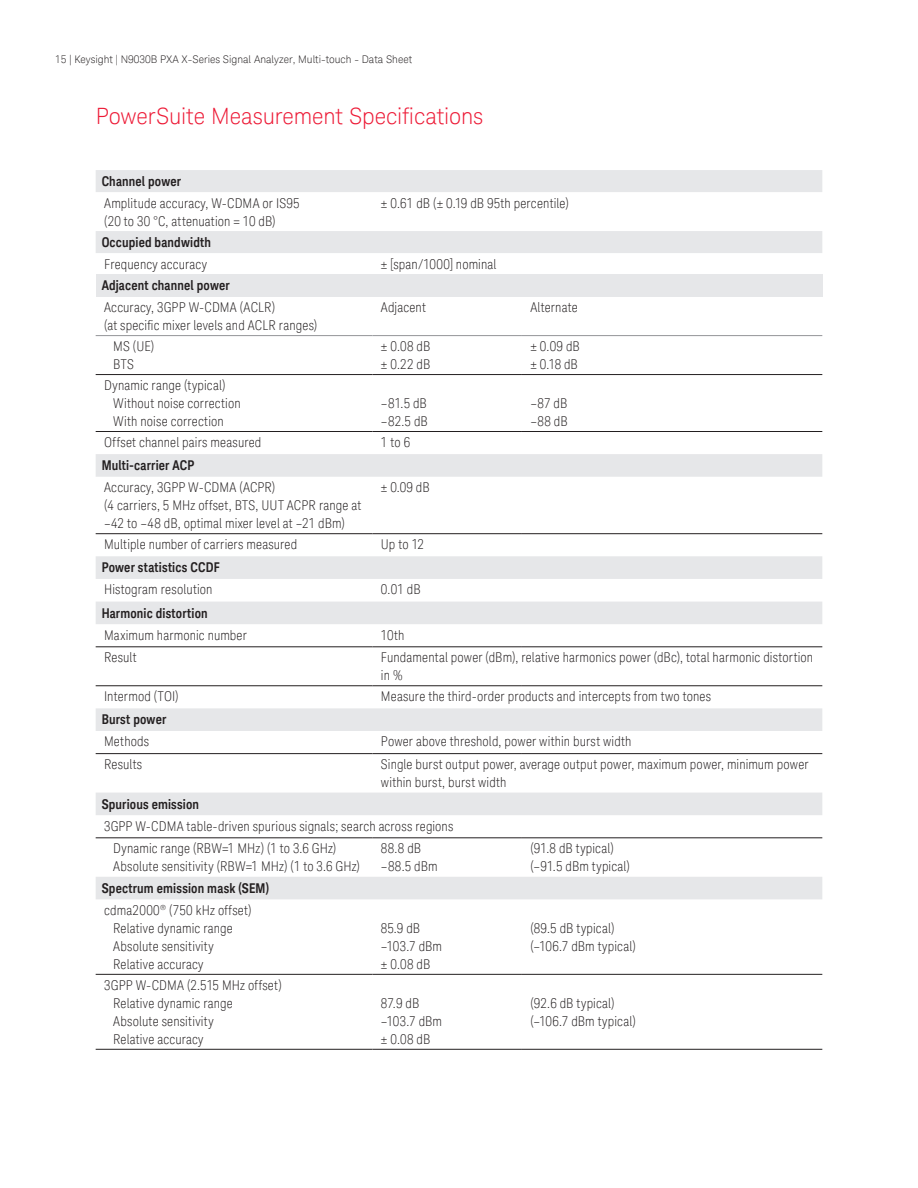
<style>
.page{position:relative;width:918px;height:1188px;background:#fff}
.page>*{position:absolute;margin:0;border:0;box-sizing:border-box;transform-origin:0 0}
.K_Heading_1{font:300 22.5px "Keysight Sans";letter-spacing:-.005em;color:#ed1a36}
.K_Table_Text{font:300 condensed 13.5px/18px "Keysight Sans";letter-spacing:.01em;color:#231f20}
.K_Table_Heading_1{font:700 13.5px "Keysight Sans Condensed";letter-spacing:.01em;color:#231f20}
.t1{font:300 10.5px "Keysight Sans";color:#231f20}
</style>
<div class="page">
<svg style="left:96px;top:170px;width:726px;height:729px"></svg>
<div style="left:96px;top:274px;width:726px;height:23px;background:#e6e7e9"></div>
<hr style="left:96px;top:753px;width:276px;height:1px;background:#231f20">
<hr style="left:96px;top:974px;width:276px;height:1px;background:#231f20">
<hr style="left:96px;top:1049px;width:276px;height:1px;background:#231f20">
<hr style="left:372px;top:753px;width:150px;height:1px;background:#231f20">
<hr style="left:522px;top:753px;width:300px;height:1px;background:#231f20">
<hr style="left:372px;top:974px;width:150px;height:1px;background:#231f20">
<hr style="left:372px;top:1049px;width:150px;height:1px;background:#231f20">
<hr style="left:522px;top:974px;width:300px;height:1px;background:#231f20">
<hr style="left:522px;top:1049px;width:300px;height:1px;background:#231f20">
<hr style="left:96px;top:374px;width:276px;height:1px;background:#231f20">
<hr style="left:372px;top:374px;width:150px;height:1px;background:#231f20">
<hr style="left:522px;top:374px;width:300px;height:1px;background:#231f20">
<hr style="left:96px;top:431px;width:276px;height:1px;background:#231f20">
<hr style="left:372px;top:431px;width:150px;height:1px;background:#231f20">
<hr style="left:522px;top:431px;width:300px;height:1px;background:#231f20">
<hr style="left:96px;top:646px;width:276px;height:1px;background:#231f20">
<hr style="left:96px;top:685px;width:276px;height:1px;background:#231f20">
<hr style="left:372px;top:646px;width:150px;height:1px;background:#231f20">
<hr style="left:522px;top:646px;width:300px;height:1px;background:#231f20">
<hr style="left:372px;top:685px;width:150px;height:1px;background:#231f20">
<hr style="left:522px;top:685px;width:300px;height:1px;background:#231f20">
<hr style="left:96px;top:837px;width:276px;height:1px;background:#231f20">
<hr style="left:372px;top:837px;width:150px;height:1px;background:#231f20">
<hr style="left:522px;top:837px;width:300px;height:1px;background:#231f20">
<hr style="left:96px;top:533px;width:276px;height:1px;background:#231f20">
<hr style="left:372px;top:533px;width:150px;height:1px;background:#231f20">
<hr style="left:522px;top:533px;width:300px;height:1px;background:#231f20">
<hr style="left:96px;top:335px;width:276px;height:1px;background:#939598">
<hr style="left:372px;top:335px;width:150px;height:1px;background:#939598">
<hr style="left:522px;top:335px;width:300px;height:1px;background:#939598">
<p class="t1" style="left:55px;top:53px;width:359px">15 | Keysight | N9030B PXA X-Series Signal Analyzer, Multi-touch - Data Sheet</p>
<p class="K_Heading_1" style="left:96px;top:103px;width:389px">PowerSuite Measurement Specifications</p>
<p class="K_Table_Heading_1" style="left:102px;top:173px;width:81px">Channel power</p>
<p class="K_Table_Text" style="left:104px;top:194px;width:197px">Amplitude accuracy, W-CDMA or IS95</p>
<p class="K_Table_Text" style="left:104px;top:212px;width:173px">(20 to 30 °C, attenuation = 10 dB)</p>
<p class="K_Table_Text" style="left:381px;top:194px;width:189px">± 0.61 dB (± 0.19 dB 95th percentile)</p>
<p class="K_Table_Heading_1" style="left:102px;top:234px;width:111px">Occupied bandwidth</p>
<p class="K_Table_Text" style="left:104px;top:255px;width:104px">Frequency accuracy</p>
<p class="K_Table_Text" style="left:381px;top:255px;width:117px">± [span/1000] nominal</p>
<p class="K_Table_Heading_1" style="left:102px;top:277px;width:130px">Adjacent channel power</p>
<p class="K_Table_Text" style="left:104px;top:298px;width:173px">Accuracy, 3GPP W-CDMA (ACLR)</p>
<p class="K_Table_Text" style="left:104px;top:316px;width:215px">(at specific mixer levels and ACLR ranges)</p>
<p class="K_Table_Text" style="left:381px;top:298px;width:46px">Adjacent</p>
<p class="K_Table_Text" style="left:530px;top:298px;width:49px">Alternate</p>
<p class="K_Table_Text" style="left:113px;top:337px;width:43px">MS (UE)</p>
<p class="K_Table_Text" style="left:113px;top:355px;width:22px">BTS</p>
<p class="K_Table_Text" style="left:104px;top:376px;width:123px">Dynamic range (typical)</p>
<p class="K_Table_Text" style="left:113px;top:394px;width:129px">Without noise correction</p>
<p class="K_Table_Text" style="left:113px;top:412px;width:112px">With noise correction</p>
<p class="K_Table_Text" style="left:381px;top:337px;width:51px">± 0.08 dB</p>
<p class="K_Table_Text" style="left:381px;top:355px;width:51px">± 0.22 dB</p>
<p class="K_Table_Text" style="left:381px;top:394px;width:47px">–81.5 dB</p>
<p class="K_Table_Text" style="left:381px;top:412px;width:48px">–82.5 dB</p>
<p class="K_Table_Text" style="left:104px;top:433px;width:159px">Offset channel pairs measured</p>
<p class="K_Table_Text" style="left:381px;top:433px;width:31px">1 to 6</p>
<p class="K_Table_Heading_1" style="left:102px;top:457px;width:94px">Multi-carrier ACP</p>
<p class="K_Table_Text" style="left:104px;top:478px;width:173px">Accuracy, 3GPP W-CDMA (ACPR)</p>
<p class="K_Table_Text" style="left:104px;top:496px;width:259px">(4 carriers, 5 MHz offset, BTS, UUT ACPR range at –42 to –48 dB, optimal mixer level at –21 dBm)</p>
<p class="K_Table_Text" style="left:381px;top:478px;width:50px">± 0.09 dB</p>
<p class="K_Table_Text" style="left:530px;top:337px;width:51px">± 0.09 dB</p>
<p class="K_Table_Text" style="left:530px;top:355px;width:49px">± 0.18 dB</p>
<p class="K_Table_Text" style="left:530px;top:394px;width:38px">–87 dB</p>
<p class="K_Table_Text" style="left:530px;top:412px;width:39px">–88 dB</p>
<p class="K_Table_Text" style="left:104px;top:535px;width:195px">Multiple number of carriers measured</p>
<p class="K_Table_Text" style="left:381px;top:535px;width:45px">Up to 12</p>
<p class="K_Table_Heading_1" style="left:102px;top:559px;width:120px">Power statistics CCDF</p>
<p class="K_Table_Text" style="left:104px;top:581px;width:110px">Histogram resolution</p>
<p class="K_Table_Text" style="left:381px;top:581px;width:41px">0.01 dB</p>
<p class="K_Table_Heading_1" style="left:102px;top:605px;width:108px">Harmonic distortion</p>
<p class="K_Table_Text" style="left:104px;top:626px;width:144px">Maximum harmonic number</p>
<p class="K_Table_Text" style="left:381px;top:626px;width:25px">10th</p>
<p class="K_Table_Text" style="left:104px;top:648px;width:34px">Result</p>
<p class="K_Table_Text" style="left:381px;top:648px;width:434px">Fundamental power (dBm), relative harmonics power (dBc), total harmonic distortion in %</p>
<p class="K_Table_Text" style="left:104px;top:687px;width:76px">Intermod (TOI)</p>
<p class="K_Table_Text" style="left:381px;top:687px;width:332px">Measure the third-order products and intercepts from two tones</p>
<p class="K_Table_Heading_1" style="left:102px;top:711px;width:66px">Burst power</p>
<p class="K_Table_Text" style="left:104px;top:733px;width:46px">Methods</p>
<p class="K_Table_Text" style="left:381px;top:733px;width:252px">Power above threshold, power within burst width</p>
<p class="K_Table_Text" style="left:104px;top:755px;width:40px">Results</p>
<p class="K_Table_Text" style="left:381px;top:755px;width:429px">Single burst output power, average output power, maximum power, minimum power within burst, burst width</p>
<p class="K_Table_Heading_1" style="left:102px;top:796px;width:99px">Spurious emission</p>
<p class="K_Table_Text" style="left:104px;top:817px;width:351px">3GPP W-CDMA table-driven spurious signals; search across regions</p>
<p class="K_Table_Text" style="left:113px;top:839px;width:225px">Dynamic range (RBW=1 MHz) (1 to 3.6 GHz)</p>
<p class="K_Table_Text" style="left:113px;top:857px;width:248px">Absolute sensitivity (RBW=1 MHz) (1 to 3.6 GHz)</p>
<p class="K_Table_Text" style="left:530px;top:839px;width:85px">(91.8 dB typical)</p>
<p class="K_Table_Text" style="left:530px;top:857px;width:101px">(–91.5 dBm typical)</p>
<p class="K_Table_Text" style="left:381px;top:839px;width:42px">88.8 dB</p>
<p class="K_Table_Text" style="left:381px;top:857px;width:58px">–88.5 dBm</p>
<p class="K_Table_Heading_1" style="left:102px;top:880px;width:169px">Spectrum emission mask (SEM)</p>
<p class="K_Table_Text" style="left:104px;top:901px;width:149px">cdma2000<sup>®</sup> (750 kHz offset)</p>
<p class="K_Table_Text" style="left:113px;top:919px;width:121px">Relative dynamic range</p>
<p class="K_Table_Text" style="left:113px;top:937px;width:102px">Absolute sensitivity</p>
<p class="K_Table_Text" style="left:113px;top:955px;width:92px">Relative accuracy</p>
<p class="K_Table_Text" style="left:104px;top:976px;width:179px">3GPP W-CDMA (2.515 MHz offset)</p>
<p class="K_Table_Text" style="left:113px;top:994px;width:121px">Relative dynamic range</p>
<p class="K_Table_Text" style="left:113px;top:1012px;width:102px">Absolute sensitivity</p>
<p class="K_Table_Text" style="left:113px;top:1030px;width:92px">Relative accuracy</p>
<p class="K_Table_Text" style="left:381px;top:919px;width:41px">85.9 dB</p>
<p class="K_Table_Text" style="left:381px;top:937px;width:63px">–103.7 dBm</p>
<p class="K_Table_Text" style="left:381px;top:955px;width:51px">± 0.08 dB</p>
<p class="K_Table_Text" style="left:381px;top:994px;width:40px">87.9 dB</p>
<p class="K_Table_Text" style="left:381px;top:1012px;width:63px">–103.7 dBm</p>
<p class="K_Table_Text" style="left:381px;top:1030px;width:51px">± 0.08 dB</p>
<p class="K_Table_Text" style="left:530px;top:919px;width:86px">(89.5 dB typical)</p>
<p class="K_Table_Text" style="left:530px;top:937px;width:107px">(–106.7 dBm typical)</p>
<p class="K_Table_Text" style="left:530px;top:994px;width:86px">(92.6 dB typical)</p>
<p class="K_Table_Text" style="left:530px;top:1012px;width:107px">(–106.7 dBm typical)</p>
</div>
